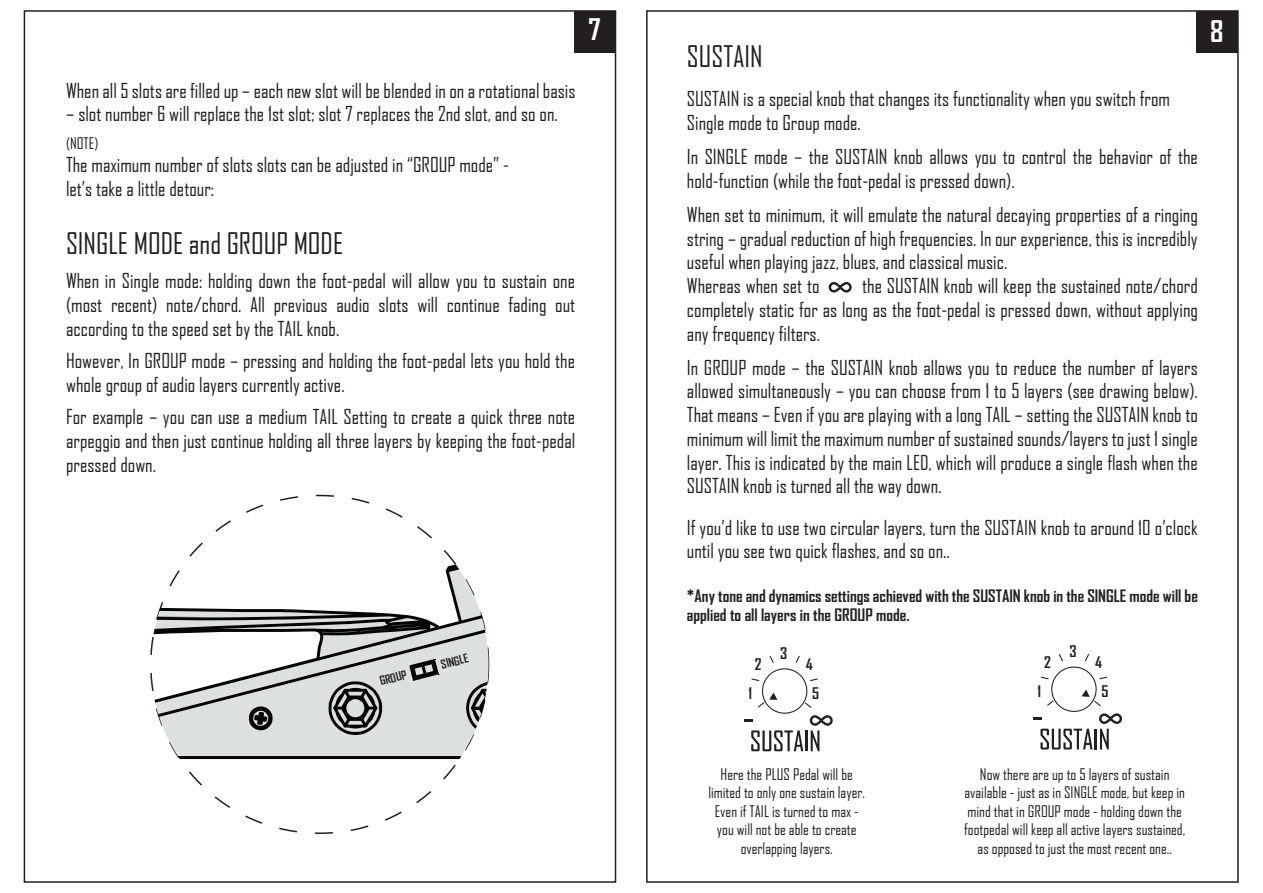
<style>
.page{position:relative;width:1263px;height:893px;background:#fff}
.page>*{position:absolute;margin:0;border:0;box-sizing:border-box;transform-origin:0 0}
.t1{font:28.5px "Agency FB";color:#231f20}
.t2{font:700 28.5px "Agency FB";color:#fff}
.t3{font:19.8px/23.7px "Agency FB";color:#231f20}
.t4{font:700 16.5px/19.8px "Agency FB";color:#231f20}
.t5{font:15.3px/18.5px "Agency FB";color:#231f20;text-align:center}
.t6{font:700 15.3px/29px "Agency FB";color:#231f20;text-align:center}
.t7{font:700 11.7px "Agency FB";color:#231f20}
</style>
<div class="page">
<div style="left:574px;top:12px;width:41px;height:41px;background:#231f20"></div>
<svg style="left:155px;top:569px;width:333px;height:190px"></svg>
<div style="left:646px;top:10px;width:593px;height:873px;background:#fff;border:2px solid #231f20"></div>
<div style="left:1196px;top:11px;width:41px;height:42px;background:#231f20"></div>
<svg style="left:1033px;top:654px;width:89px;height:95px"></svg>
<svg style="left:829px;top:282px;width:23px;height:11px"></svg>
<svg style="left:744px;top:655px;width:89px;height:96px"></svg>
<h1 class="t2" style="left:588px;top:14px;width:14px">7</h1>
<p class="t3" style="left:66px;top:78px;width:511px">When all 5 slots are filled up – each new slot will be blended in on a rotational basis</p>
<p class="t3" style="left:66px;top:102px;width:493px">– slot number 6 will replace the 1st slot; slot 7 replaces the 2nd slot, and so on.</p>
<p class="t5" style="left:66px;top:133px;width:34px">(NOTE)</p>
<p class="t3" style="left:66px;top:153px;width:444px">The maximum number of slots slots can be adjusted in “GROUP mode” - let’s take a little detour:</p>
<h1 class="t1" style="left:66px;top:226px;width:279px">SINGLE MODE and GROUP MODE</h1>
<p class="t3" style="left:66px;top:269px;width:511px;text-align:justify">When in Single mode: holding down the foot-pedal will allow you to sustain one (most recent) note/chord. All previous audio slots will continue fading out according to the speed set by the TAIL knob.</p>
<p class="t3" style="left:66px;top:349px;width:511px">However, In GROUP mode – pressing and holding the foot-pedal lets you hold the whole group of audio layers currently active.</p>
<p class="t3" style="left:66px;top:405px;width:511px;text-align:justify">For example – you can use a medium TAIL Setting to create a quick three note arpeggio and then just continue holding all three layers by keeping the foot-pedal pressed down.</p>
<p class="t7" style="left:378px;top:675px;width:29px;rotate:-14deg">GROUP</p>
<p class="t7" style="left:439px;top:658px;width:29px;rotate:-14deg">SINGLE</p>
<h1 class="t1" style="left:687px;top:39px;width:77px">SUSTAIN</h1>
<p class="t3" style="left:687px;top:86px;width:485px">SUSTAIN is a special knob that changes its functionality when you switch from<br>Single mode to Group mode.</p>
<p class="t3" style="left:687px;top:144px;width:512px">In SINGLE mode – the SUSTAIN knob allows you to control the behavior of the hold-function (while the foot-pedal is pressed down).</p>
<p class="t3" style="left:687px;top:202px;width:512px">When set to minimum, it will emulate the natural decaying properties of a ringing string – gradual reduction of high frequencies. In our experience, this is incredibly useful when playing jazz, blues, and classical music.<br>Whereas when set to</p>
<p class="t3" style="left:687px;top:273px;width:512px;text-align:justify;text-indent:175px">the SUSTAIN knob will keep the sustained note/chord completely static for as long as the foot-pedal is pressed down, without applying any frequency filters.</p>
<p class="t3" style="left:687px;top:355px;width:512px;text-align:justify">In GROUP mode – the SUSTAIN knob allows you to reduce the number of layers allowed simultaneously – you can choose from 1 to 5 layers (see drawing below).<br>That means – Even if you are playing with a long TAIL – setting the SUSTAIN knob to minimum will limit the maximum number of sustained sounds/layers to just 1 single layer. This is indicated by the main LED, which will produce a single flash when the SUSTAIN knob is turned all the way down.</p>
<p class="t3" style="left:687px;top:515px;width:512px">If you’d like to use two circular layers, turn the SUSTAIN knob to around 10 o’clock until you see two quick flashes, and so on..</p>
<p class="t4" style="left:687px;top:586px;width:512px">*Any tone and dynamics settings achieved with the SUSTAIN knob in the SINGLE mode will be applied to all layers in the GROUP mode.</p>
<p class="t6" style="left:1069px;top:637px;width:9px">3</p>
<p class="t6" style="left:780px;top:638px;width:9px">3</p>
<p class="t6" style="left:1044px;top:648px;width:8px">2</p>
<p class="t6" style="left:1095px;top:648px;width:8px">4</p>
<p class="t6" style="left:755px;top:650px;width:8px">2</p>
<p class="t6" style="left:806px;top:650px;width:15px">4<br>5</p>
<p class="t6" style="left:748px;top:679px;width:5px">1</p>
<p class="t6" style="left:1101px;top:677px;width:8px">5</p>
<p class="t6" style="left:1038px;top:677px;width:5px">1</p>
<h1 class="t2" style="left:1210px;top:15px;width:15px">8</h1>
<p class="t5" style="left:708px;top:765px;width:158px">Here the PLUS Pedal will be limited to only one sustain layer.<br>Even if TAIL is turned to max - you will not be able to create overlapping layers.</p>
<p class="t5" style="left:964px;top:765px;width:223px">Now there are up to 5 layers of sustain available - just as in SINGLE mode, but keep in mind that in GROUP mode - holding down the footpedal will keep all active layers sustained, as opposed to just the most recent one..</p>
</div>
